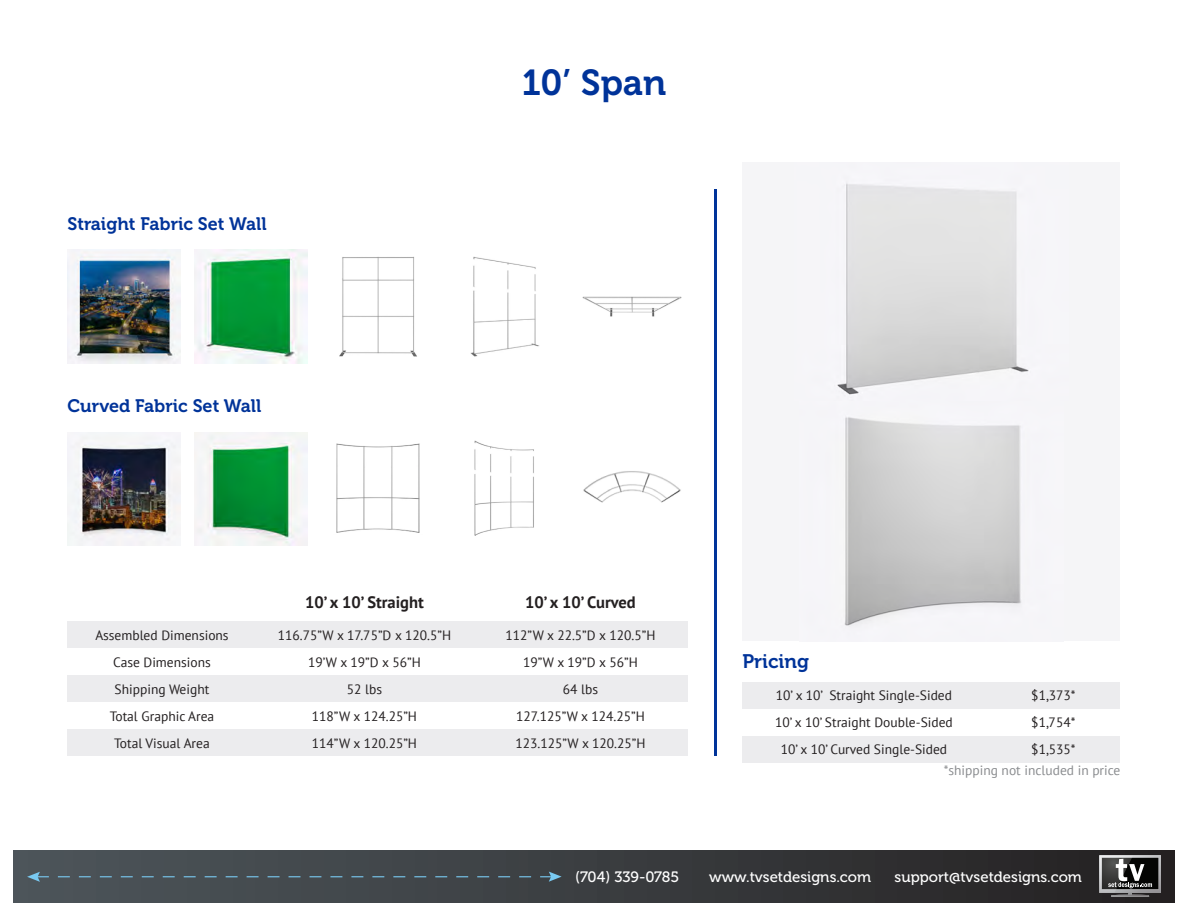
<style>
.page{position:relative;width:1188px;height:918px;background:#fff}
.page>*{position:absolute;margin:0;border:0;box-sizing:border-box;transform-origin:0 0}
.s2{font:36px "Museo 700";color:#039}
.t1{font:19.5px "Museo 700";color:#039}
.t2{font:18px "Museo 700";color:#039}
.t3{font:700 16.5px "PT Sans";color:#231f20}
.Footer_Number{font:15px "Museo 500";color:#fff}
.t4{font:13.5px "PT Sans";color:#231f20}
.t5{font:13.5px "PT Sans";color:#8a8c8f}
</style>
<div class="page">
<div style="left:14px;top:850px;width:1160px;height:53px;background:linear-gradient(to right,#4e575c,#242122)"></div>
<svg style="left:1099px;top:855px;width:62px;height:42px"></svg>
<svg style="left:27px;top:872px;width:535px;height:10px"></svg>
<hr style="left:714px;top:189px;width:3px;height:567px;background:#039">
<div style="left:742px;top:162px;width:378px;height:240px;background:#f5f5f7"></div>
<img style="left:837px;top:183px;width:192px;height:212px">
<div style="left:742px;top:402px;width:378px;height:239px;background:#f5f5f7"></div>
<img style="left:845px;top:417px;width:176px;height:209px">
<img style="left:68px;top:250px;width:113px;height:113px">
<img style="left:68px;top:432px;width:113px;height:113px">
<img style="left:339px;top:256px;width:78px;height:101px">
<img style="left:194px;top:432px;width:114px;height:113px">
<img style="left:582px;top:296px;width:100px;height:21px">
<img style="left:583px;top:471px;width:98px;height:32px">
<img style="left:194px;top:250px;width:114px;height:113px">
<img style="left:336px;top:443px;width:84px;height:90px">
<img style="left:470px;top:257px;width:69px;height:100px">
<img style="left:474px;top:440px;width:60px;height:96px">
<div style="left:742px;top:736px;width:378px;height:27px;background:#ececee"></div>
<div style="left:68px;top:675px;width:620px;height:27px;background:#ececee"></div>
<div style="left:742px;top:682px;width:378px;height:27px;background:#ececee"></div>
<div style="left:68px;top:621px;width:620px;height:27px;background:#ececee"></div>
<div style="left:68px;top:729px;width:620px;height:27px;background:#ececee"></div>
<p class="t2" style="left:68px;top:213px;width:201px">Straight Fabric Set Wall</p>
<p class="t2" style="left:68px;top:396px;width:195px">Curved Fabric Set Wall</p>
<p class="s2" style="left:522px;top:62px;width:146px">10’ Span</p>
<p class="t3" style="left:305px;top:591px;width:120px">10’ x 10’ Straight</p>
<p class="t3" style="left:525px;top:591px;width:112px">10’ x 10’ Curved</p>
<p class="t4" style="left:95px;top:626px;width:135px">Assembled Dimensions</p>
<p class="t4" style="left:278px;top:626px;width:175px">116.75”W x 17.75”D x 120.5”H</p>
<p class="t4" style="left:506px;top:626px;width:151px">112”W x 22.5”D x 120.5”H</p>
<p class="t4" style="left:113px;top:653px;width:99px">Case Dimensions</p>
<p class="t4" style="left:308px;top:653px;width:114px">19’W x 19”D x 56”H</p>
<p class="t4" style="left:523px;top:653px;width:116px">19”W x 19”D x 56”H</p>
<p class="t1" style="left:742px;top:651px;width:68px">Pricing</p>
<p class="t4" style="left:115px;top:680px;width:96px">Shipping Weight</p>
<p class="t4" style="left:347px;top:680px;width:37px">52 lbs</p>
<p class="t4" style="left:563px;top:680px;width:37px">64 lbs</p>
<p class="t4" style="left:776px;top:687px;width:178px">10’ x 10’ Straight Single-Sided</p>
<p class="t4" style="left:1031px;top:687px;width:46px">$1,373*</p>
<p class="t4" style="left:110px;top:707px;width:106px">Total Graphic Area</p>
<p class="t4" style="left:312px;top:707px;width:107px">118”W x 124.25”H</p>
<p class="t4" style="left:516px;top:707px;width:130px">127.125”W x 124.25”H</p>
<p class="t4" style="left:114px;top:734px;width:97px">Total Visual Area</p>
<p class="t4" style="left:312px;top:734px;width:107px">114”W x 120.25”H</p>
<p class="t4" style="left:515px;top:734px;width:132px">123.125”W x 120.25”H</p>
<p class="t4" style="left:775px;top:714px;width:179px">10’ x 10’ Straight Double-Sided</p>
<p class="t4" style="left:781px;top:741px;width:168px">10’ x 10’ Curved Single-Sided</p>
<p class="t4" style="left:1031px;top:714px;width:46px">$1,754*</p>
<p class="t4" style="left:1031px;top:741px;width:46px">$1,535*</p>
<p class="t5" style="left:944px;top:761px;width:178px">*shipping not included in price</p>
<p class="Footer_Number" style="left:575px;top:868px;width:106px">(704) 339-0785</p>
<p class="Footer_Number" style="left:709px;top:868px;width:163px">www.tvsetdesigns.com</p>
<p class="Footer_Number" style="left:895px;top:868px;width:189px">support@tvsetdesigns.com</p>
</div>
